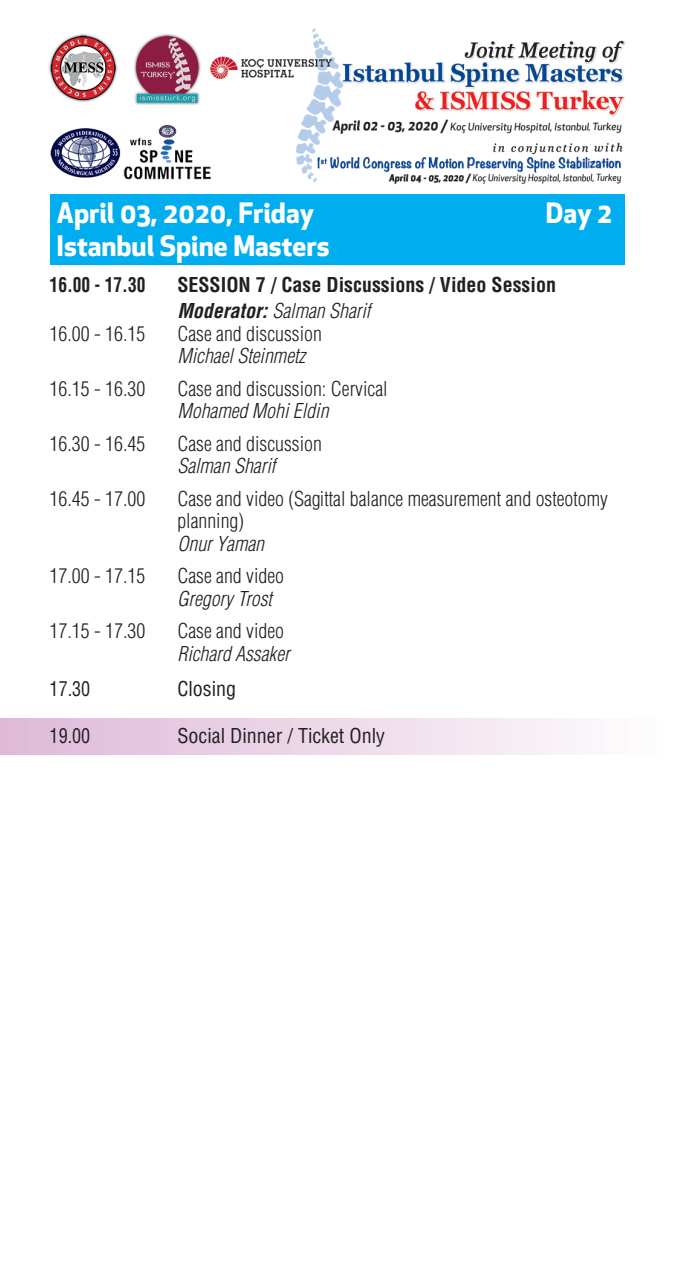
<style>
.page{position:relative;width:674px;height:1276px;background:#fff}
.page>*{position:absolute;margin:0;border:0;box-sizing:border-box;transform-origin:0 0}
.t1{font:700 27.5px/33px "Apex New";color:#fff}
.t2{font:20px/22.5px "Helvetica Condensed Light Tr";color:#231f20}
.t3{font:20px "Helvetica Cond Light Italic Tr";color:#231f20}
.t4{font:20px "Helvetica Cond Bold Tr";color:#231f20}
.t5{font:20px "Helvetica Cond Normal Tr";color:#231f20}
.t6{font:20px "Helvetica Cond Bold Tr";color:#231f20;scale:.87 1}
.t7{font:20px "Helvetica Cond Normal Tr";color:#231f20;scale:.9 1}
.s1{font-family:"Helvetica Cond Bold Ita Tr"}
</style>
<div class="page">
<img style="left:0;top:28px;width:625px;height:727px">
<div style="left:50px;top:194px;width:574px;height:71px;background:#00aeef"></div>
<div style="left:0;top:719px;width:664px;height:35px;background:linear-gradient(to right,#deb8d6,#fefcfd)"></div>
<h1 class="t1" style="left:56px;top:195px;width:274px">April 03, 2020, Friday<br>Istanbul Spine Masters</h1>
<p class="t6" style="left:50px;top:272px;width:111px">16.00 - 17.30</p>
<p class="t4" style="left:177px;top:272px;width:380px">SESSION 7 / Case Discussions / Video Session</p>
<p class="t3" style="left:177px;top:299px;width:194px"><span class="s1">Moderator:</span> Salman Sharif</p>
<p class="t2" style="left:50px;top:322px;width:97px">16.00 - 16.15</p>
<p class="t2" style="left:177px;top:322px;width:146px">Case and discussion</p>
<p class="t3" style="left:177px;top:344px;width:129px">Michael Steinmetz</p>
<p class="t2" style="left:50px;top:377px;width:97px">16.15 - 16.30</p>
<p class="t2" style="left:177px;top:377px;width:211px">Case and discussion: Cervical</p>
<p class="t3" style="left:177px;top:399px;width:153px">Mohamed Mohi Eldin</p>
<p class="t2" style="left:50px;top:432px;width:97px">16.30 - 16.45</p>
<p class="t2" style="left:177px;top:432px;width:146px">Case and discussion</p>
<p class="t3" style="left:177px;top:454px;width:99px">Salman Sharif</p>
<p class="t2" style="left:50px;top:487px;width:97px">16.45 - 17.00</p>
<p class="t2" style="left:177px;top:487px;width:432px">Case and video (Sagittal balance measurement and osteotomy planning)</p>
<p class="t3" style="left:177px;top:532px;width:88px">Onur Yaman</p>
<p class="t2" style="left:50px;top:564px;width:97px">17.00 - 17.15</p>
<p class="t2" style="left:177px;top:564px;width:108px">Case and video</p>
<p class="t3" style="left:177px;top:587px;width:96px">Gregory Trost</p>
<p class="t2" style="left:50px;top:619px;width:97px">17.15 - 17.30</p>
<p class="t2" style="left:177px;top:619px;width:108px">Case and video</p>
<p class="t3" style="left:177px;top:642px;width:114px">Richard Assaker</p>
<p class="t7" style="left:50px;top:676px;width:46px">17.30</p>
<p class="t5" style="left:177px;top:676px;width:60px">Closing</p>
<p class="t7" style="left:50px;top:723px;width:46px">19.00</p>
<p class="t5" style="left:177px;top:723px;width:209px">Social Dinner / Ticket Only</p>
<h1 class="t1" style="left:545px;top:195px;width:68px">Day 2</h1>
</div>
